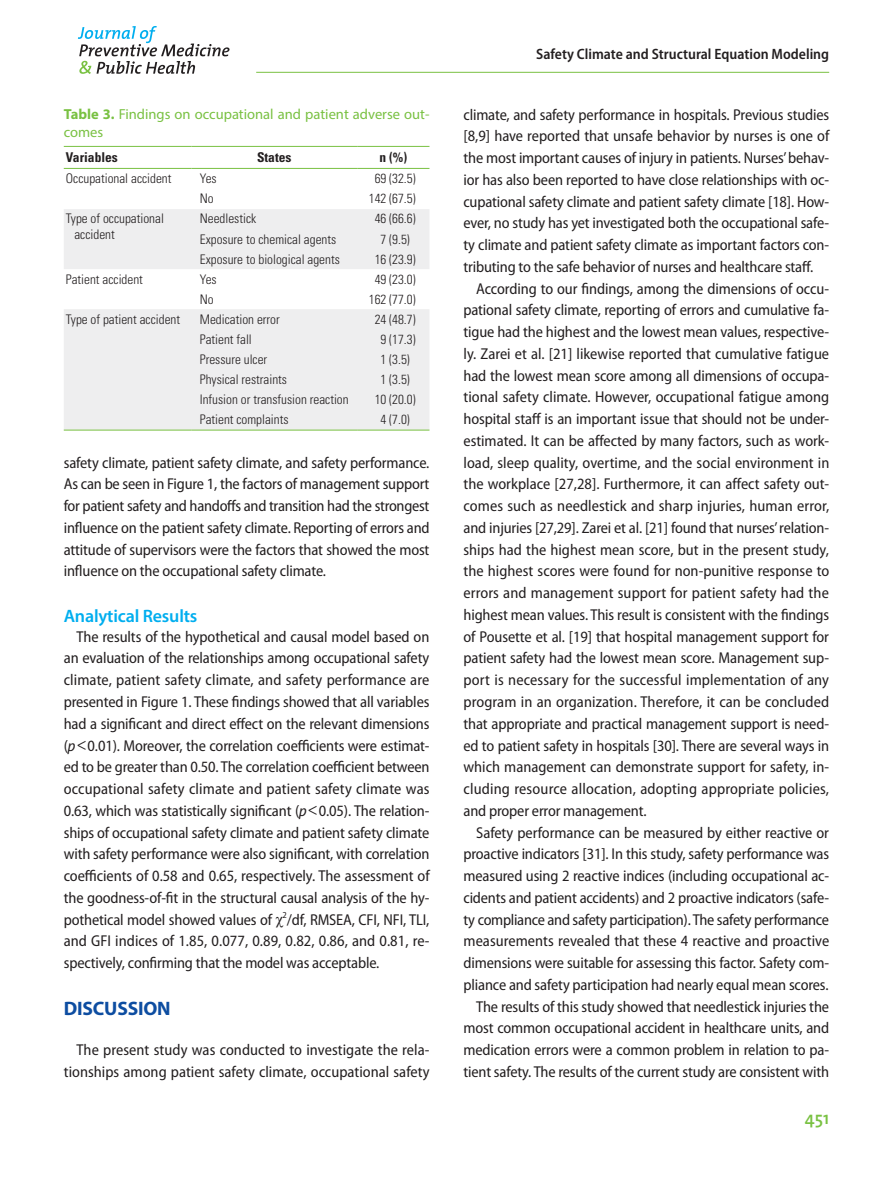
<style>
.page{position:relative;width:893px;height:1191px;background:#fff}
.page>*{position:absolute;margin:0;border:0;box-sizing:border-box;transform-origin:0 0}
.jpmph_대제목{font:700 19.5px "Myriad Pro";letter-spacing:-.01em;color:#0d4da1}
.jpmph_중제목{font:600 18px "Myriad Pro";letter-spacing:-.01em;color:#00aeef}
.t1{font:600 18px "The Mix";color:#79c142}
.jpmph_본문{font:semi-condensed 15.75px/21.8px "Myriad Pro";letter-spacing:-.01em;color:#231f20;text-align:justify}
.t2{font:600 semi-condensed 15px "Myriad Pro";color:#231f20}
.jpmph_표그림캡션{font:14.55px/18.8px "Myriad Pro";color:#79c142}
.jpmph_표머리{font:700 condensed 13.5px "Univers LT Std";color:#231f20}
.jpmph_표본문{font:300 condensed 13.2px/15px "Univers LT Std";color:#231f20}
.s1{font-weight:700}
.s2{font-style:italic}
.s3{font-family:"Dotum";font-stretch:normal}
.s4{font-family:"Times New Roman";font-stretch:normal}
</style>
<div class="page">
<hr style="left:256px;top:72px;width:573px;height:1px;background:#79c142">
<svg style="left:78px;top:26px;width:152px;height:48px"></svg>
<svg style="left:64px;top:167px;width:365px;height:1px"></svg>
<svg style="left:64px;top:209px;width:365px;height:221px;fill:#eeeeef"></svg>
<hr style="left:64px;top:146px;width:127px;height:1px;background:#79c142">
<hr style="left:191px;top:146px;width:166px;height:1px;background:#79c142">
<hr style="left:357px;top:146px;width:72px;height:1px;background:#79c142">
<hr style="left:64px;top:168px;width:127px;height:1px;background:#79c142">
<hr style="left:191px;top:168px;width:166px;height:1px;background:#79c142">
<hr style="left:357px;top:168px;width:72px;height:1px;background:#79c142">
<hr style="left:64px;top:430px;width:127px;height:1px;background:#79c142">
<hr style="left:191px;top:430px;width:166px;height:1px;background:#79c142">
<hr style="left:357px;top:430px;width:72px;height:1px;background:#79c142">
<p class="jpmph_표그림캡션" style="left:64px;top:104px;width:367px"><span class="s1">Table 3.</span> Findings on occupational and patient adverse out&shy;comes</p>
<p class="jpmph_표머리" style="left:66px;top:149px;width:54px">Variables</p>
<p class="jpmph_표머리" style="left:257px;top:149px;width:36px">States</p>
<p class="jpmph_표머리" style="left:379px;top:149px;width:29px">n (%)</p>
<p class="jpmph_표본문" style="left:66px;top:171px;width:107px">Occupational accident</p>
<p class="jpmph_표본문" style="left:200px;top:171px;width:18px">Yes</p>
<p class="jpmph_표본문" style="left:375px;top:171px;width:43px">69 (32.5)</p>
<p class="jpmph_표본문" style="left:200px;top:191px;width:15px">No</p>
<p class="jpmph_표본문" style="left:369px;top:191px;width:48px">142 (67.5)</p>
<p class="jpmph_표본문" style="left:74px;top:211px;width:91px;text-indent:-9px">Type of occupational accident</p>
<p class="jpmph_표본문" style="left:200px;top:211px;width:58px">Needlestick</p>
<p class="jpmph_표본문" style="left:375px;top:211px;width:43px">46 (66.6)</p>
<p class="jpmph_표본문" style="left:200px;top:231px;width:138px">Exposure to chemical agents</p>
<p class="jpmph_표본문" style="left:381px;top:231px;width:31px">7 (9.5)</p>
<p class="jpmph_표본문" style="left:200px;top:251px;width:141px">Exposure to biological agents</p>
<p class="jpmph_표본문" style="left:375px;top:251px;width:43px">16 (23.9)</p>
<p class="jpmph_표본문" style="left:66px;top:271px;width:78px">Patient accident</p>
<p class="jpmph_표본문" style="left:200px;top:271px;width:18px">Yes</p>
<p class="jpmph_표본문" style="left:375px;top:271px;width:43px">49 (23.0)</p>
<p class="jpmph_표본문" style="left:200px;top:291px;width:15px">No</p>
<p class="jpmph_표본문" style="left:369px;top:291px;width:48px">162 (77.0)</p>
<p class="jpmph_표본문" style="left:66px;top:311px;width:116px">Type of patient accident</p>
<p class="jpmph_표본문" style="left:200px;top:311px;width:81px">Medication error</p>
<p class="jpmph_표본문" style="left:375px;top:311px;width:43px">24 (48.7)</p>
<p class="jpmph_표본문" style="left:200px;top:331px;width:54px">Patient fall</p>
<p class="jpmph_표본문" style="left:381px;top:331px;width:37px">9 (17.3)</p>
<p class="jpmph_표본문" style="left:200px;top:351px;width:69px">Pressure ulcer</p>
<p class="jpmph_표본문" style="left:381px;top:351px;width:31px">1 (3.5)</p>
<p class="jpmph_표본문" style="left:200px;top:371px;width:89px">Physical restraints</p>
<p class="jpmph_표본문" style="left:381px;top:371px;width:31px">1 (3.5)</p>
<p class="jpmph_표본문" style="left:200px;top:391px;width:150px">Infusion or transfusion reaction</p>
<p class="jpmph_표본문" style="left:375px;top:391px;width:43px">10 (20.0)</p>
<p class="jpmph_표본문" style="left:200px;top:411px;width:90px">Patient complaints</p>
<p class="jpmph_표본문" style="left:381px;top:411px;width:31px">4 (7.0)</p>
<p class="jpmph_본문" style="left:64px;top:452px;width:367px">safety climate, patient safety climate, and safety performance.<br>As can be seen in Figure 1, the factors of management support for patient safety and handoffs and transition had the strongest influence on the patient safety climate. Reporting of errors and attitude of supervisors were the factors that showed the most influence on the occupational safety climate.</p>
<p class="jpmph_중제목" style="left:64px;top:604px;width:135px">Analytical Results</p>
<p class="jpmph_본문" style="left:64px;top:626px;width:367px;text-indent:13px">The results of the hypothetical and causal model based on an evaluation of the relationships among occupational safety climate, patient safety climate, and safety performance are presented in Figure 1. These findings showed that all variables had a significant and direct effect on the relevant dimensions (<span class="s2">p</span><span class="s3">&lt;</span>0.01). Moreover, the correlation coefficients were estimat&shy;ed to be greater than 0.50. The correlation coefficient between occupational safety climate and patient safety climate was 0.63, which was statistically significant (<span class="s2">p</span><span class="s3">&lt;</span>0.05). The relation&shy;ships of occupational safety climate and patient safety climate with safety performance were also significant, with correlation coefficients of 0.58 and 0.65, respectively. The assessment of the goodness-of-fit in the structural causal analysis of the hy&shy;pothetical model showed values of <span class="s4">χ</span><sup>2</sup>/df, RMSEA, CFI, NFI, TLI, and GFI indices of 1.85, 0.077, 0.89, 0.82, 0.86, and 0.81, re&shy;spectively, confirming that the model was acceptable.</p>
<p class="jpmph_대제목" style="left:64px;top:995px;width:108px">DISCUSSION</p>
<p class="jpmph_본문" style="left:64px;top:1039px;width:367px;text-align:right">The present study was conducted to investigate the rela&shy;tionships among patient safety climate, occupational safety</p>
<p class="t2" style="left:536px;top:46px;width:295px">Safety Climate and Structural Equation Modeling</p>
<p class="jpmph_본문" style="left:463px;top:104px;width:367px">climate, and safety performance in hospitals. Previous studies [8,9] have reported that unsafe behavior by nurses is one of the most important causes of injury in patients. Nurses’ behav&shy;ior has also been reported to have close relationships with oc&shy;cupational safety climate and patient safety climate [18]. How&shy;ever, no study has yet investigated both the occupational safe&shy;ty climate and patient safety climate as important factors con&shy;tributing to the safe behavior of nurses and healthcare staff.</p>
<p class="jpmph_본문" style="left:463px;top:278px;width:367px;text-indent:13px">According to our findings, among the dimensions of occu&shy;pational safety climate, reporting of errors and cumulative fa&shy;tigue had the highest and the lowest mean values, respective&shy;ly. Zarei et al. [21] likewise reported that cumulative fatigue had the lowest mean score among all dimensions of occupa&shy;tional safety climate. However, occupational fatigue among hospital staff is an important issue that should not be under&shy;estimated. It can be affected by many factors, such as work&shy;load, sleep quality, overtime, and the social environment in the workplace [27,28]. Furthermore, it can affect safety out&shy;comes such as needlestick and sharp injuries, human error, and injuries [27,29]. Zarei et al. [21] found that nurses’ relation&shy;ships had the highest mean score, but in the present study, the highest scores were found for non-punitive response to errors and management support for patient safety had the highest mean values. This result is consistent with the findings of Pousette et al. [19] that hospital management support for patient safety had the lowest mean score. Management sup&shy;port is necessary for the successful implementation of any program in an organization. Therefore, it can be concluded that appropriate and practical management support is need&shy;ed to patient safety in hospitals [30]. There are several ways in which management can demonstrate support for safety, in&shy;cluding resource allocation, adopting appropriate policies, and proper error management.</p>
<p class="jpmph_본문" style="left:463px;top:821px;width:367px;text-indent:13px">Safety performance can be measured by either reactive or proactive indicators [31]. In this study, safety performance was measured using 2 reactive indices (including occupational ac&shy;cidents and patient accidents) and 2 proactive indicators (safe&shy;ty compliance and safety participation). The safety performance measurements revealed that these 4 reactive and proactive dimensions were suitable for assessing this factor. Safety com&shy;pliance and safety participation had nearly equal mean scores.</p>
<p class="jpmph_본문" style="left:463px;top:995px;width:367px;text-indent:13px">The results of this study showed that needlestick injuries the most common occupational accident in healthcare units, and medication errors were a common problem in relation to pa&shy;tient safety. The results of the current study are consistent with</p>
<p class="t1" style="left:805px;top:1103px;width:26px">451</p>
</div>
